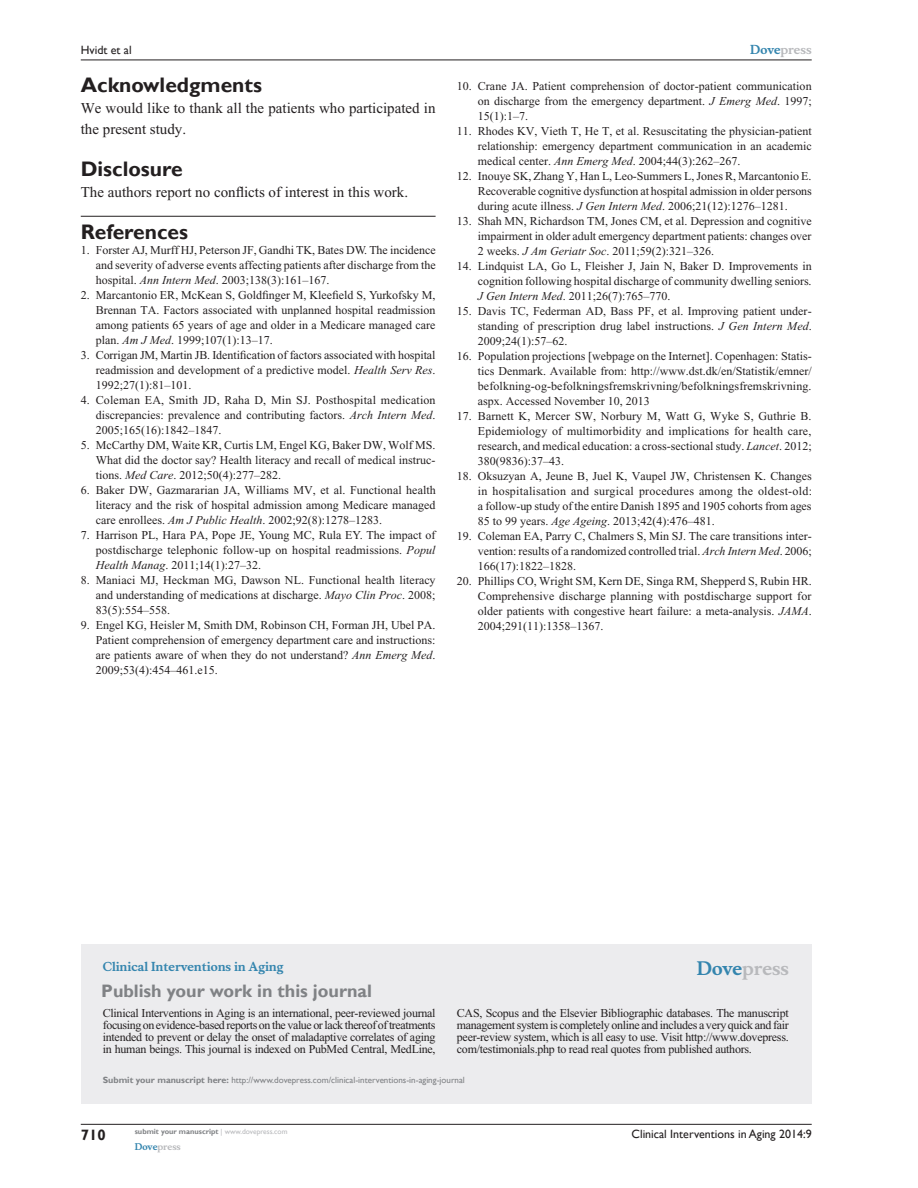
<style>
.page{position:relative;width:918px;height:1188px;background:#fff}
.page>*{position:absolute;margin:0;border:0;box-sizing:border-box;transform-origin:0 0}
.RefH{font:700 21px "Gill Sans";color:#231f20}
.PromBx-H1{font:700 18px "Gill Sans";color:#808285}
.PromBx-Brand{font:700 18px "Musee";color:#b8b9bc}
.TxF{font:15px/21px "Times New Roman";color:#231f20}
.t1{font:700 15px "Gill Sans";color:#231f20}
.RefNL2{font:12px/15px "Times New Roman";color:#231f20;text-align:justify}
.PromBx-Tx{font:12px/12px "Times New Roman";letter-spacing:-.02em;color:#231f20;text-align:justify}
.t2{font:12px "Gill Sans";color:#231f20}
.PromBx-JrnlName{font:700 12px "Musee";color:#3485ae}
.t3{font:700 12px "Musee";color:#b8b9bc}
.PromBx-SubmitMssWebA{font:9px "Gill Sans";color:#808285}
.t4{font:700 9px "Musee";color:#b8b9bc}
.t5{font:700 7.5px "Gill Sans";color:#808285}
.s1{font-style:italic}
.s2{color:#3485ae}
.s3{font-weight:700}
.s4{font-weight:400;color:#b8b9bc}
</style>
<div class="page">
<div style="left:81px;top:944px;width:731px;height:159px;background:#ececee"></div>
<hr style="left:81px;top:1124px;width:731px;height:1px;background:#231f20">
<hr style="left:81px;top:60px;width:731px;height:1px;background:#231f20">
<hr style="left:81px;top:216px;width:355px;height:1px;background:#231f20">
<p class="t2" style="left:81px;top:43px;width:52px">Hvidt et al</p>
<h1 class="RefH" style="left:81px;top:73px;width:183px">Acknowledgments</h1>
<p class="TxF" style="left:81px;top:98px;width:356px">We would like to thank all the patients who participated in the present study.</p>
<h1 class="RefH" style="left:81px;top:157px;width:103px">Disclosure</h1>
<p class="TxF" style="left:81px;top:182px;width:329px">The authors report no conflicts of interest in this work.</p>
<p class="RefH" style="left:81px;top:220px;width:109px">References</p>
<p class="RefNL2" style="left:96px;top:243px;width:342px;text-indent:-15px">1. Forster AJ, Murff HJ, Peterson JF, Gandhi TK, Bates DW. The incidence and severity of adverse events affecting patients after discharge from the hospital. <span class="s1">Ann Intern Med</span>. 2003;138(3):161–167.</p>
<p class="RefNL2" style="left:96px;top:288px;width:341px;text-indent:-15px">2. Marcantonio ER, McKean S, Goldfinger M, Kleefield S, Yurkofsky M, Brennan TA. Factors associated with unplanned hospital readmission among patients 65 years of age and older in a Medicare managed care plan. <span class="s1">Am J Med</span>. 1999;107(1):13–17.</p>
<p class="RefNL2" style="left:96px;top:348px;width:341px;text-indent:-15px">3. Corrigan JM, Martin JB. Identification of factors associated with hospital readmission and development of a predictive model. <span class="s1">Health Serv Res</span>.<br>1992;27(1):81–101.</p>
<p class="RefNL2" style="left:96px;top:393px;width:341px;text-indent:-15px">4. Coleman EA, Smith JD, Raha D, Min SJ. Posthospital medication discrepancies: prevalence and contributing factors. <span class="s1">Arch Intern Med</span>.<br>2005;165(16):1842–1847.</p>
<p class="RefNL2" style="left:96px;top:438px;width:341px;text-indent:-15px">5. McCarthy DM, Waite KR, Curtis LM, Engel KG, Baker DW, Wolf MS.<br>What did the doctor say? Health literacy and recall of medical instruc&shy;tions. <span class="s1">Med Care</span>. 2012;50(4):277–282.</p>
<p class="RefNL2" style="left:96px;top:483px;width:342px;text-indent:-15px">6. Baker DW, Gazmararian JA, Williams MV, et al. Functional health literacy and the risk of hospital admission among Medicare managed care enrollees. <span class="s1">Am J Public Health</span>. 2002;92(8):1278–1283.</p>
<p class="RefNL2" style="left:96px;top:528px;width:341px;text-indent:-15px">7. Harrison PL, Hara PA, Pope JE, Young MC, Rula EY. The impact of postdischarge telephonic follow-up on hospital readmissions. <span class="s1">Popul Health Manag</span>. 2011;14(1):27–32.</p>
<p class="RefNL2" style="left:96px;top:573px;width:341px;text-indent:-15px">8. Maniaci MJ, Heckman MG, Dawson NL. Functional health literacy and understanding of medications at discharge. <span class="s1">Mayo Clin Proc</span>. 2008; 83(5):554–558.</p>
<p class="RefNL2" style="left:96px;top:618px;width:341px;text-indent:-15px">9. Engel KG, Heisler M, Smith DM, Robinson CH, Forman JH, Ubel PA.<br>Patient comprehension of emergency department care and instructions: are patients aware of when they do not understand? <span class="s1">Ann Emerg Med</span>.<br>2009;53(4):454–461.e15.</p>
<p class="t3" style="left:750px;top:43px;width:63px"><span class="s2">Dove</span>press</p>
<p class="RefNL2" style="left:478px;top:79px;width:335px;text-indent:-21px">10. Crane JA. Patient comprehension of doctor-patient communication on discharge from the emergency department. <span class="s1">J Emerg Med</span>. 1997; 15(1):1–7.</p>
<p class="RefNL2" style="left:478px;top:124px;width:335px;text-indent:-21px">11. Rhodes KV, Vieth T, He T, et al. Resuscitating the physician-patient relationship: emergency department communication in an academic medical center. <span class="s1">Ann Emerg Med</span>. 2004;44(3):262–267.</p>
<p class="RefNL2" style="left:478px;top:169px;width:335px;text-indent:-21px">12. Inouye SK, Zhang Y, Han L, Leo-Summers L, Jones R, Marcantonio E.<br>Recoverable cognitive dysfunction at hospital admission in older persons during acute illness. <span class="s1">J Gen Intern Med</span>. 2006;21(12):1276–1281.</p>
<p class="RefNL2" style="left:478px;top:214px;width:335px;text-indent:-21px">13. Shah MN, Richardson TM, Jones CM, et al. Depression and cognitive impairment in older adult emergency department patients: changes over 2 weeks. <span class="s1">J Am Geriatr Soc</span>. 2011;59(2):321–326.</p>
<p class="RefNL2" style="left:478px;top:259px;width:335px;text-indent:-21px">14. Lindquist LA, Go L, Fleisher J, Jain N, Baker D. Improvements in cognition following hospital discharge of community dwelling seniors.<br><span class="s1">J Gen Intern Med</span>. 2011;26(7):765–770.</p>
<p class="RefNL2" style="left:478px;top:304px;width:335px;text-indent:-21px">15. Davis TC, Federman AD, Bass PF, et al. Improving patient under&shy;standing of prescription drug label instructions. <span class="s1">J Gen Intern Med</span>.<br>2009;24(1):57–62.</p>
<p class="RefNL2" style="left:478px;top:349px;width:335px;text-indent:-21px">16. Population projections [webpage on the Internet]. Copenhagen: Statis&shy;tics Denmark. Available from: http://www.dst.dk/en/Statistik/emner/ befolkning-og-befolkningsfremskrivning/befolkningsfremskrivning. aspx. Accessed November 10, 2013</p>
<p class="RefNL2" style="left:478px;top:409px;width:335px;text-indent:-21px">17. Barnett K, Mercer SW, Norbury M, Watt G, Wyke S, Guthrie B.<br>Epidemiology of multimorbidity and implications for health care, research, and medical education: a cross-sectional study. <span class="s1">Lancet</span>. 2012; 380(9836):37–43.</p>
<p class="RefNL2" style="left:478px;top:469px;width:336px;text-indent:-21px">18. Oksuzyan A, Jeune B, Juel K, Vaupel JW, Christensen K. Changes in hospitalisation and surgical procedures among the oldest-old: a follow-up study of the entire Danish 1895 and 1905 cohorts from ages 85 to 99 years. <span class="s1">Age Ageing</span>. 2013;42(4):476–481.</p>
<p class="RefNL2" style="left:478px;top:529px;width:335px;text-indent:-21px">19. Coleman EA, Parry C, Chalmers S, Min SJ. The care transitions inter&shy;vention: results of a randomized controlled trial. <span class="s1">Arch Intern Med</span>. 2006; 166(17):1822–1828.</p>
<p class="RefNL2" style="left:478px;top:574px;width:335px;text-indent:-21px">20. Phillips CO, Wright SM, Kern DE, Singa RM, Shepperd S, Rubin HR.<br>Comprehensive discharge planning with postdischarge support for older patients with congestive heart failure: a meta-analysis. <span class="s1">JAMA</span>.<br>2004;291(11):1358–1367.</p>
<p class="PromBx-JrnlName" style="left:103px;top:959px;width:182px">Clinical Interventions in Aging</p>
<p class="PromBx-H1" style="left:101px;top:980px;width:272px">Publish your work in this journal</p>
<p class="PromBx-Brand" style="left:697px;top:958px;width:94px"><span class="s2">Dove</span>press</p>
<p class="PromBx-Tx" style="left:103px;top:1007px;width:334px">Clinical Interventions in Aging is an international, peer-reviewed journal focusing on evidence-based reports on the value or lack thereof of treatments intended to prevent or delay the onset of maladaptive correlates of aging in human beings. This journal is indexed on PubMed Central, MedLine,</p>
<p class="PromBx-Tx" style="left:457px;top:1007px;width:333px">CAS, Scopus and the Elsevier Bibliographic databases. The manuscript management system is completely online and includes a very quick and fair peer-review system, which is all easy to use. Visit http://www.dovepress. com/testimonials.php to read real quotes from published authors.</p>
<p class="PromBx-SubmitMssWebA" style="left:103px;top:1075px;width:364px"><span class="s3">Submit your manuscript here:</span> http://www.dovepress.com/clinical-interventions-in-aging-journal</p>
<p class="t1" style="left:81px;top:1126px;width:26px">710</p>
<p class="t5" style="left:135px;top:1127px;width:154px">submit your manuscript <span class="s4">| www.dovepress.com</span></p>
<p class="t4" style="left:135px;top:1141px;width:48px"><span class="s2">Dove</span>press</p>
<p class="t2" style="left:632px;top:1127px;width:182px">Clinical Interventions in Aging 2014:9</p>
</div>
